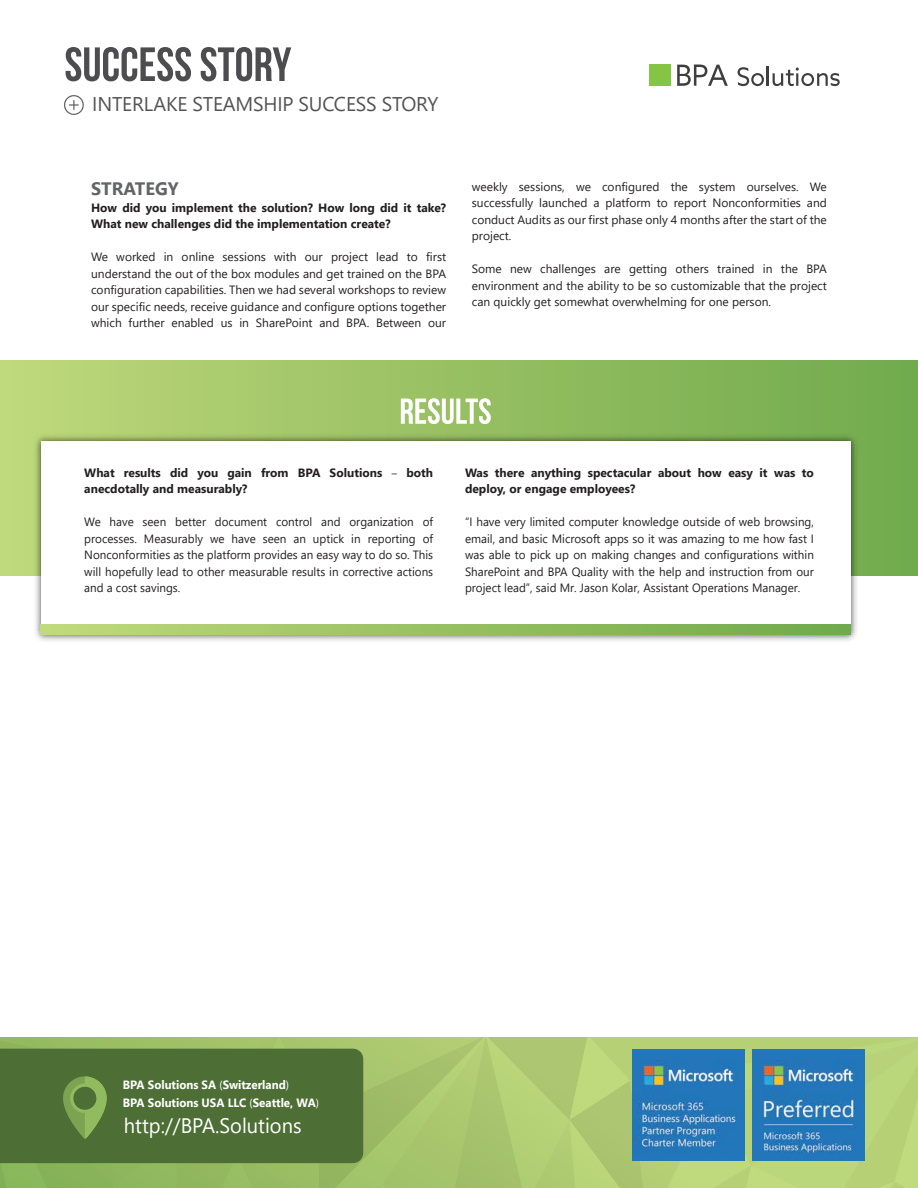
<style>
.page{position:relative;width:918px;height:1188px;background:#fff}
.page>*{position:absolute;margin:0;border:0;box-sizing:border-box;transform-origin:0 0}
.t1{font:21px "Segoe UI";color:#fff;scale:.96 1}
.t2{font:19.8px "Segoe UI";letter-spacing:-.01em;color:#525352}
.t3{font:700 18px "Segoe UI";color:#636466}
.t4{font:12px/16.5px "Segoe UI";color:#231f20;text-align:justify}
.t5{font:700 12px/16.5px "Segoe UI";color:#231f20}
.t6{font:700 12px/18px "Segoe UI";color:#fff;scale:.96 1}
.s1{font-family:"Myriad Pro";font-weight:400}
</style>
<div class="page">
<svg style="left:64px;top:95px;width:20px;height:20px"></svg>
<svg style="left:66px;top:47px;width:125px;height:34px"></svg>
<svg style="left:201px;top:47px;width:90px;height:34px"></svg>
<svg style="left:0;top:1038px;width:918px;height:150px;background:#88a75a"></svg>
<img style="left:633px;top:1049px;width:111px;height:112px">
<img style="left:753px;top:1049px;width:111px;height:112px">
<svg style="left:677px;top:65px;width:51px;height:21px"></svg>
<svg style="left:738px;top:67px;width:26px;height:19px"></svg>
<hr style="left:767px;top:66px;width:2px;height:20px;background:#403f3f">
<svg style="left:773px;top:67px;width:67px;height:19px"></svg>
<div style="left:649px;top:65px;width:21px;height:21px;background:#85c444"></div>
<div style="left:0;top:361px;width:918px;height:214px;background:linear-gradient(to right,#bfd87b,#70aa4c)"></div>
<img style="left:30px;top:431px;width:831px;height:210px">
<div style="left:41px;top:441px;width:810px;height:194px;background:#fff"></div>
<svg style="left:401px;top:398px;width:90px;height:26px"></svg>
<svg style="left:41px;top:625px;width:810px;height:10px;background:#97c063"></svg>
<h2 class="t2" style="left:92px;top:86px;width:348px">INTERLAKE STEAMSHIP SUCCESS STORY</h2>
<h3 class="t3" style="left:91px;top:179px;width:89px">STRATEGY</h3>
<p class="t5" style="left:91px;top:200px;width:357px">How did you implement the solution? How long did it take?<br>What new challenges did the implementation create?</p>
<p class="t4" style="left:91px;top:248px;width:357px">We worked in online sessions with our project lead to first understand the out of the box modules and get trained on the BPA configuration capabilities. Then we had several workshops to review our specific needs, receive guidance and configure options together which further enabled us in SharePoint and BPA. Between our</p>
<p class="t4" style="left:472px;top:177px;width:357px">weekly sessions, we configured the system ourselves. We successfully launched a platform to report Nonconformities and conduct Audits as our first phase only 4 months after the start of the project.</p>
<p class="t4" style="left:472px;top:260px;width:357px">Some new challenges are getting others trained in the BPA environment and the ability to be so customizable that the project can quickly get somewhat overwhelming for one person.</p>
<p class="t5" style="left:84px;top:464px;width:350px">What results did you gain from BPA Solutions <span class="s1">–</span> both anecdotally and measurably?</p>
<p class="t4" style="left:84px;top:512px;width:350px">We have seen better document control and organization of processes. Measurably we have seen an uptick in reporting of Nonconformities as the platform provides an easy way to do so. This will hopefully lead to other measurable results in corrective actions and a cost savings.</p>
<p class="t5" style="left:465px;top:464px;width:350px">Was there anything spectacular about how easy it was to deploy, or engage employees?</p>
<p class="t4" style="left:465px;top:512px;width:350px">“I have very limited computer knowledge outside of web browsing, email, and basic Microsoft apps so it was amazing to me how fast I was able to pick up on making changes and configurations within SharePoint and BPA Quality with the help and instruction from our project lead”, said Mr. Jason Kolar, Assistant Operations Manager.</p>
<p class="t6" style="left:123px;top:1076px;width:206px">BPA Solutions SA <span class="s1">(</span>Switzerland<span class="s1">)<br></span>BPA Solutions USA LLC <span class="s1">(</span>Seattle, WA<span class="s1">)</span></p>
<h1 class="t1" style="left:124px;top:1106px;width:187px">http://BPA.Solutions</h1>
</div>
